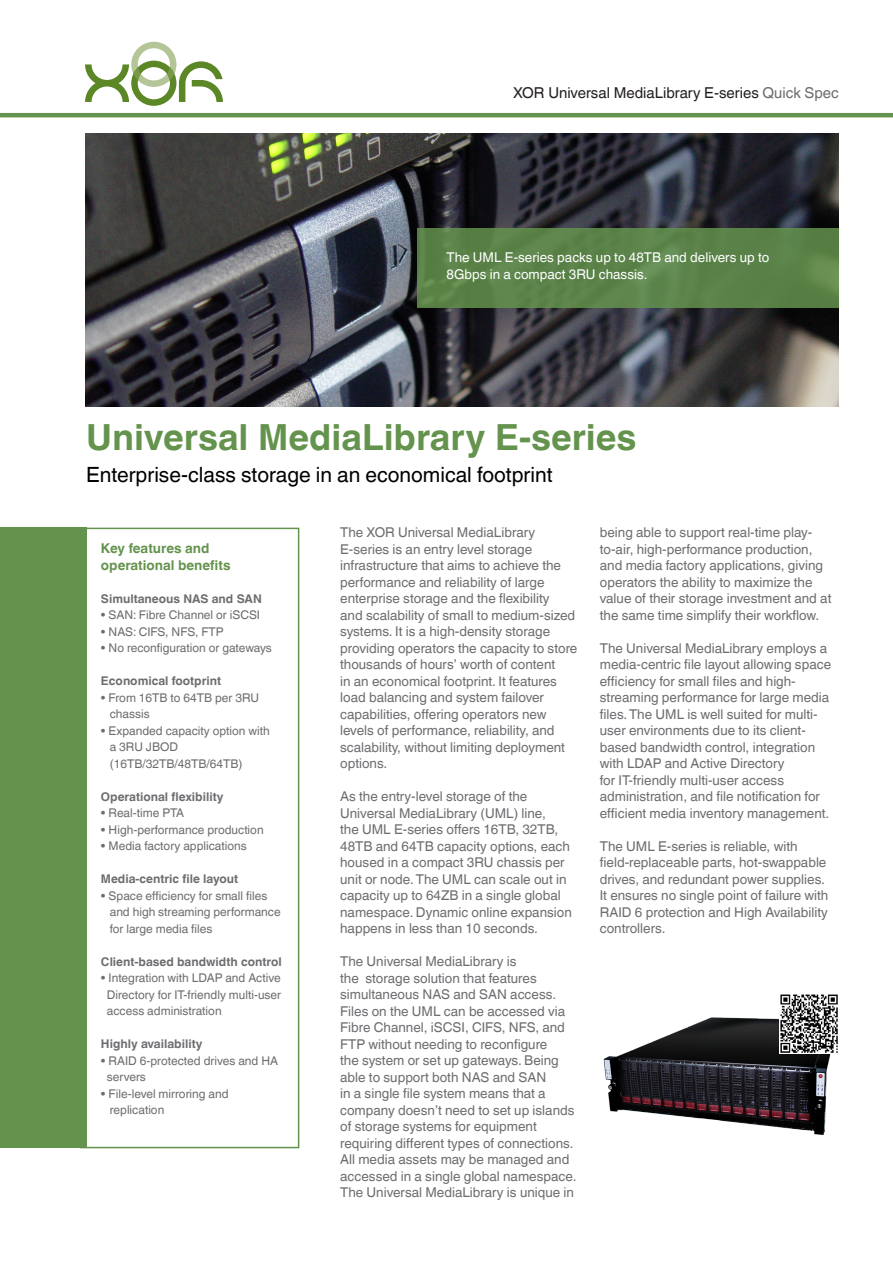
<style>
.page{position:relative;width:893px;height:1263px;background:#fff}
.page>*{position:absolute;margin:0;border:0;box-sizing:border-box;transform-origin:0 0}
.t1{font:700 36px "Helvetica World";color:#64934d}
.t2{font:21px "Helvetica World";color:#000}
.t3{font:15px "Helvetica World";color:#231f20}
.t4{font:13.5px/16.5px "Helvetica World";color:#6c6d70}
.t5{font:13.5px "Helvetica World";color:#fff}
.t6{font:700 13.5px/16.5px "Helvetica World";color:#64934d}
.t7{font:12px "Helvetica World";color:#6c6d70}
.t8{font:700 12px "Helvetica World";color:#6c6d70}
.s1{color:#6c6d70}
</style>
<div class="page">
<hr style="left:0;top:113px;width:893px;height:4px;background:#64934d">
<div style="left:0;top:527px;width:86px;height:621px;background:#64934d"></div>
<div style="left:80px;top:528px;width:219px;height:620px;border:2px solid #64934d"></div>
<img style="left:85px;top:134px;width:754px;height:272px">
<div style="left:417px;top:229px;width:422px;height:79px;background:#5a8249"></div>
<img style="left:603px;top:1017px;width:228px;height:118px">
<img style="left:779px;top:994px;width:59px;height:59px">
<svg style="left:85px;top:42px;width:138px;height:64px"></svg>
<p class="t3" style="left:513px;top:84px;width:327px">XOR Universal MediaLibrary E-series <span class="s1">Quick Spec</span></p>
<p class="t5" style="left:447px;top:250px;width:324px">The UML E-series packs up to 48TB and delivers up to</p>
<p class="t5" style="left:447px;top:266px;width:202px">8Gbps in a compact 3RU chassis.</p>
<p class="t1" style="left:86px;top:416px;width:552px">Universal MediaLibrary E-series</p>
<p class="t2" style="left:86px;top:462px;width:468px">Enterprise-class storage in an economical footprint</p>
<p class="t6" style="left:101px;top:540px;width:131px">Key features and operational benefits</p>
<p class="t8" style="left:101px;top:592px;width:162px">Simultaneous NAS and SAN</p>
<p class="t7" style="left:101px;top:608px;width:161px">• SAN: Fibre Channel or iSCSI</p>
<p class="t7" style="left:101px;top:625px;width:124px">• NAS: CIFS, NFS, FTP</p>
<p class="t7" style="left:101px;top:641px;width:172px">• No reconfiguration or gateways</p>
<p class="t8" style="left:101px;top:674px;width:122px">Economical footprint</p>
<p class="t7" style="left:101px;top:691px;width:160px">• From 16TB to 64TB per 3RU</p>
<p class="t7" style="left:110px;top:707px;width:42px">chassis</p>
<p class="t7" style="left:101px;top:724px;width:170px">• Expanded capacity option with</p>
<p class="t7" style="left:110px;top:740px;width:70px">a 3RU JBOD</p>
<p class="t7" style="left:110px;top:757px;width:134px">(16TB/32TB/48TB/64TB)</p>
<p class="t8" style="left:101px;top:790px;width:124px">Operational flexibility</p>
<p class="t7" style="left:101px;top:806px;width:85px">• Real-time PTA</p>
<p class="t7" style="left:101px;top:823px;width:164px">• High-performance production</p>
<p class="t7" style="left:101px;top:839px;width:147px">• Media factory applications</p>
<p class="t8" style="left:101px;top:872px;width:139px">Media-centric file layout</p>
<p class="t7" style="left:101px;top:889px;width:168px">• Space efficiency for small files</p>
<p class="t7" style="left:110px;top:905px;width:172px">and high streaming performance</p>
<p class="t7" style="left:110px;top:922px;width:104px">for large media files</p>
<p class="t8" style="left:101px;top:955px;width:182px">Client-based bandwidth control</p>
<p class="t7" style="left:101px;top:971px;width:181px">• Integration with LDAP and Active</p>
<p class="t7" style="left:107px;top:988px;width:176px">Directory for IT-friendly multi-user</p>
<p class="t7" style="left:107px;top:1004px;width:116px">access administration</p>
<p class="t8" style="left:101px;top:1037px;width:103px">Highly availability</p>
<p class="t7" style="left:101px;top:1054px;width:179px">• RAID 6-protected drives and HA</p>
<p class="t7" style="left:107px;top:1070px;width:41px">servers</p>
<p class="t7" style="left:101px;top:1087px;width:129px">• File-level mirroring and</p>
<p class="t7" style="left:110px;top:1103px;width:56px">replication</p>
<p class="t4" style="left:340px;top:524px;width:239px">The XOR Universal MediaLibrary E-series is an entry level storage infrastructure that aims to achieve the performance and reliability of large enterprise storage and the flexibility<br>and scalability of small to medium-sized systems. It is a high-density storage providing operators the capacity to store thousands of hours’ worth of content<br>in an economical footprint. It features load balancing and system failover capabilities, offering operators new levels of performance, reliability, and scalability, without limiting deployment options.</p>
<p class="t4" style="left:340px;top:788px;width:233px">As the entry-level storage of the Universal MediaLibrary (UML) line,<br>the UML E-series offers 16TB, 32TB, 48TB and 64TB capacity options, each housed in a compact 3RU chassis per unit or node. The UML can scale out in capacity up to 64ZB in a single global namespace. Dynamic online expansion happens in less than 10 seconds.</p>
<p class="t4" style="left:340px;top:953px;width:238px">The Universal MediaLibrary is<br>the storage solution that features simultaneous NAS and SAN access.<br>Files on the UML can be accessed via Fibre Channel, iSCSI, CIFS, NFS, and FTP without needing to reconfigure<br>the system or set up gateways. Being able to support both NAS and SAN<br>in a single file system means that a company doesn’t need to set up islands of storage systems for equipment requiring different types of connections.<br>All media assets may be managed and accessed in a single global namespace.</p>
<p class="t4" style="left:340px;top:1184px;width:235px">The Universal MediaLibrary is unique in</p>
<p class="t4" style="left:600px;top:524px;width:233px">being able to support real-time play&shy;to-air, high-performance production, and media factory applications, giving operators the ability to maximize the value of their storage investment and at the same time simplify their workflow.</p>
<p class="t4" style="left:600px;top:640px;width:233px">The Universal MediaLibrary employs a media-centric file layout allowing space efficiency for small files and high&shy;streaming performance for large media files. The UML is well suited for multi&shy;user environments due to its client&shy;based bandwidth control, integration with LDAP and Active Directory<br>for IT-friendly multi-user access administration, and file notification for efficient media inventory management.</p>
<p class="t4" style="left:600px;top:838px;width:230px">The UML E-series is reliable, with field-replaceable parts, hot-swappable drives, and redundant power supplies.<br>It ensures no single point of failure with RAID 6 protection and High Availability controllers.</p>
</div>
